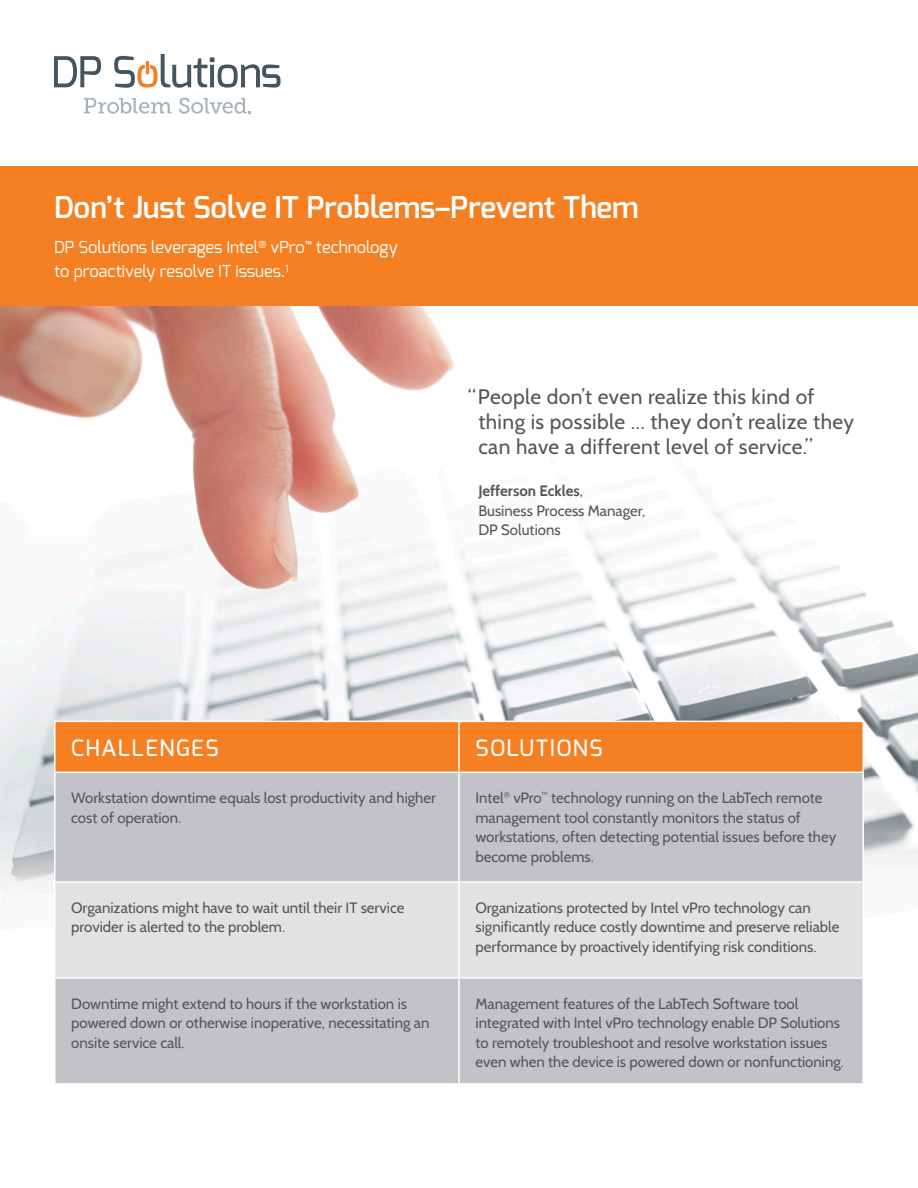
<style>
.page{position:relative;width:918px;height:1188px;background:#fff}
.page>*{position:absolute;margin:0;border:0;box-sizing:border-box;transform-origin:0 0}
.Content{font:600 30px "Exo";letter-spacing:-.005em;color:#fff}
.Subhead{font:500 22.5px "Exo";letter-spacing:.06em;color:#fff}
.Subhead_2{font:21px/25.2px "Cabin";letter-spacing:.02em;color:#545557}
.t1{font:16.5px/24px "Exo";color:#fff}
.Bullets{font:15px/19.5px "Cabin";color:#545557}
.s1{font-weight:700}
</style>
<div class="page">
<img style="left:0;top:306px;width:918px;height:590px">
<svg style="left:84px;top:98px;width:88px;height:16px"></svg>
<svg style="left:179px;top:98px;width:72px;height:16px"></svg>
<svg style="left:54px;top:56px;width:47px;height:31px"></svg>
<svg style="left:114px;top:54px;width:167px;height:34px"></svg>
<div style="left:0;top:166px;width:918px;height:140px;background:#f58024"></div>
<div style="left:56px;top:722px;width:806px;height:50px;background:#f58024"></div>
<div style="left:56px;top:773px;width:806px;height:310px;background:#c2c3c6"></div>
<div style="left:56px;top:883px;width:806px;height:94px;background:#e1e2e4"></div>
<hr style="left:54px;top:883px;width:2px;height:94px;background:#fff">
<hr style="left:458px;top:883px;width:2px;height:94px;background:#fff">
<hr style="left:862px;top:883px;width:2px;height:94px;background:#fff">
<hr style="left:54px;top:977px;width:405px;height:2px;background:#fff">
<hr style="left:459px;top:977px;width:405px;height:2px;background:#fff">
<hr style="left:458px;top:979px;width:2px;height:104px;background:#fff">
<hr style="left:54px;top:773px;width:2px;height:108px;background:#fff">
<hr style="left:458px;top:773px;width:2px;height:108px;background:#fff">
<hr style="left:862px;top:773px;width:2px;height:108px;background:#fff">
<hr style="left:54px;top:881px;width:405px;height:2px;background:#fff">
<hr style="left:459px;top:881px;width:405px;height:2px;background:#fff">
<hr style="left:459px;top:721px;width:405px;height:1px;background:#fff">
<hr style="left:862px;top:722px;width:2px;height:50px;background:#fff">
<hr style="left:459px;top:772px;width:405px;height:1px;background:#fff">
<hr style="left:54px;top:721px;width:405px;height:1px;background:#fff">
<hr style="left:54px;top:722px;width:2px;height:50px;background:#fff">
<hr style="left:458px;top:722px;width:2px;height:50px;background:#fff">
<hr style="left:54px;top:772px;width:405px;height:1px;background:#fff">
<p class="Content" style="left:54px;top:188px;width:586px">Don’t Just Solve IT Problems–Prevent Them</p>
<p class="t1" style="left:54px;top:235px;width:345px">DP Solutions leverages Intel<sup>®</sup> vPro<sup>™</sup> technology to proactively resolve IT issues.<sup>1</sup></p>
<p class="Subhead_2" style="left:478px;top:384px;width:377px;text-indent:-10px">“People don’t even realize this kind of thing is possible … they don’t realize they can have a different level of service.”</p>
<p class="Bullets" style="left:478px;top:481px;width:169px"><span class="s1">Jefferson Eckles</span>,<br>Business Process Manager,<br>DP Solutions</p>
<p class="Subhead" style="left:71px;top:733px;width:149px">CHALLENGES</p>
<p class="Subhead" style="left:476px;top:733px;width:129px">SOLUTIONS</p>
<p class="Bullets" style="left:71px;top:788px;width:366px">Workstation downtime equals lost productivity and higher cost of operation.</p>
<p class="Bullets" style="left:476px;top:788px;width:362px">Intel<sup>®</sup> vPro<sup>™</sup> technology running on the LabTech remote management tool constantly monitors the status of workstations, often detecting potential issues before they become problems.</p>
<p class="Bullets" style="left:71px;top:898px;width:335px">Organizations might have to wait until their IT service provider is alerted to the problem.</p>
<p class="Bullets" style="left:476px;top:898px;width:365px">Organizations protected by Intel vPro technology can significantly reduce costly downtime and preserve reliable performance by proactively identifying risk conditions.</p>
<p class="Bullets" style="left:71px;top:994px;width:360px">Downtime might extend to hours if the workstation is powered down or otherwise inoperative, necessitating an onsite service call.</p>
<p class="Bullets" style="left:476px;top:994px;width:370px">Management features of the LabTech Software tool integrated with Intel vPro technology enable DP Solutions to remotely troubleshoot and resolve workstation issues even when the device is powered down or nonfunctioning.</p>
</div>
